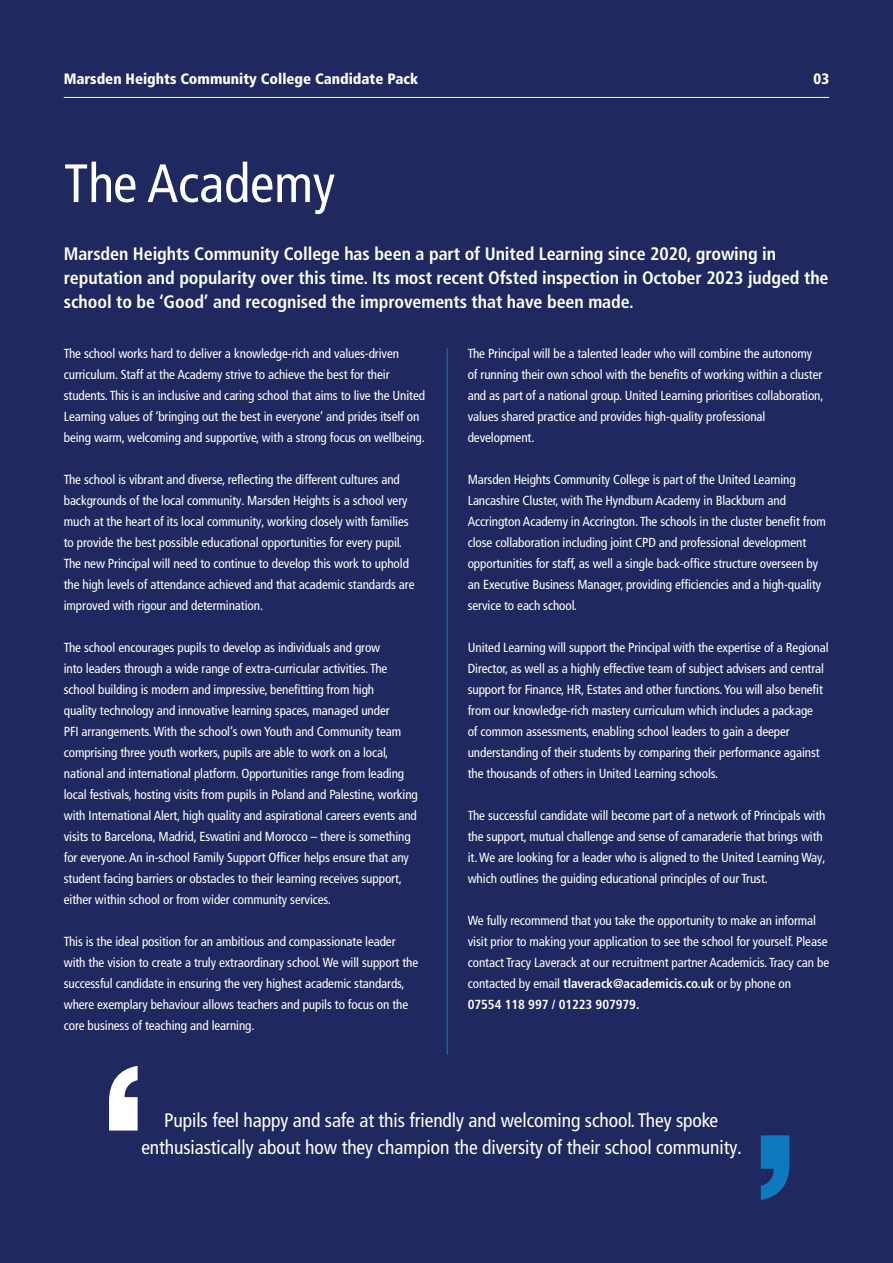
<style>
.page{position:relative;width:893px;height:1263px;background:#20295f}
.page>*{position:absolute;margin:0;border:0;box-sizing:border-box;transform-origin:0 0}
.t1{font:condensed 54px "Frutiger LT Pro";color:#fff}
.Pull_Quote{font:condensed 19.5px/27px "Frutiger LT Pro";letter-spacing:-.005em;color:#fff;text-align:center}
.t2{font:700 condensed 18px/24px "Frutiger LT Pro";letter-spacing:-.005em;color:#fff}
.t3{font:900 condensed 15px "Frutiger LT Pro";color:#fff}
.t4{font:condensed 13.2px/21px "Frutiger LT Pro";letter-spacing:-.005em;color:#fff}
.s1{font-weight:700}
</style>
<div class="page">
<hr style="left:64px;top:97px;width:765px;height:1px;background:#fff">
<hr style="left:447px;top:348px;width:1px;height:707px;background:#0e7abd">
<svg style="left:109px;top:1066px;width:29px;height:64px"></svg>
<svg style="left:761px;top:1135px;width:28px;height:65px"></svg>
<p class="t3" style="left:64px;top:70px;width:356px">Marsden Heights Community College Candidate Pack</p>
<p class="t3" style="left:814px;top:70px;width:17px">03</p>
<p class="t1" style="left:64px;top:152px;width:272px">The Academy</p>
<p class="t2" style="left:64px;top:242px;width:766px">Marsden Heights Community College has been a part of United Learning since 2020, growing in reputation and popularity over this time. Its most recent Ofsted inspection in October 2023 judged the school to be ‘Good’ and recognised the improvements that have been made.</p>
<p class="t4" style="left:64px;top:343px;width:363px">The school works hard to deliver a knowledge-rich and values-driven curriculum. Staff at the Academy strive to achieve the best for their students. This is an inclusive and caring school that aims to live the United Learning values of ‘bringing out the best in everyone’ and prides itself on being warm, welcoming and supportive, with a strong focus on wellbeing.</p>
<p class="t4" style="left:64px;top:469px;width:352px">The school is vibrant and diverse, reflecting the different cultures and backgrounds of the local community. Marsden Heights is a school very much at the heart of its local community, working closely with families to provide the best possible educational opportunities for every pupil.<br>The new Principal will need to continue to develop this work to uphold the high levels of attendance achieved and that academic standards are improved with rigour and determination.</p>
<p class="t4" style="left:64px;top:637px;width:356px">The school encourages pupils to develop as individuals and grow<br>into leaders through a wide range of extra-curricular activities. The school building is modern and impressive, benefitting from high<br>quality technology and innovative learning spaces, managed under<br>PFI arrangements. With the school’s own Youth and Community team comprising three youth workers, pupils are able to work on a local, national and international platform. Opportunities range from leading local festivals, hosting visits from pupils in Poland and Palestine, working with International Alert, high quality and aspirational careers events and visits to Barcelona, Madrid, Eswatini and Morocco – there is something for everyone. An in-school Family Support Officer helps ensure that any student facing barriers or obstacles to their learning receives support, either within school or from wider community services.</p>
<p class="t4" style="left:64px;top:931px;width:356px">This is the ideal position for an ambitious and compassionate leader with the vision to create a truly extraordinary school.We will support the successful candidate in ensuring the very highest academic standards, where exemplary behaviour allows teachers and pupils to focus on the core business of teaching and learning.</p>
<p class="t4" style="left:468px;top:343px;width:357px">The Principal will be a talented leader who will combine the autonomy of running their own school with the benefits of working within a cluster and as part of a national group. United Learning prioritises collaboration, values shared practice and provides high-quality professional development.</p>
<p class="t4" style="left:468px;top:469px;width:360px">Marsden Heights Community College is part of the United Learning Lancashire Cluster, with The Hyndburn Academy in Blackburn and Accrington Academy in Accrington. The schools in the cluster benefit from close collaboration including joint CPD and professional development opportunities for staff, as well a single back-office structure overseen by an Executive Business Manager, providing efficiencies and a high-quality service to each school.</p>
<p class="t4" style="left:468px;top:637px;width:362px">United Learning will support the Principal with the expertise of a Regional Director, as well as a highly effective team of subject advisers and central support for Finance, HR, Estates and other functions. You will also benefit from our knowledge-rich mastery curriculum which includes a package<br>of common assessments, enabling school leaders to gain a deeper understanding of their students by comparing their performance against the thousands of others in United Learning schools.</p>
<p class="t4" style="left:468px;top:805px;width:359px">The successful candidate will become part of a network of Principals with the support, mutual challenge and sense of camaraderie that brings with it.We are looking for a leader who is aligned to the United Learning Way, which outlines the guiding educational principles of our Trust.</p>
<p class="t4" style="left:468px;top:910px;width:363px">We fully recommend that you take the opportunity to make an informal visit prior to making your application to see the school for yourself. Please contact Tracy Laverack at our recruitment partner Academicis. Tracy can be contacted by email <span class="s1">tlaverack@academicis.co.uk</span> or by phone on<br><span class="s1">07554 118 997 / 01223 907979.</span></p>
<p class="Pull_Quote" style="left:141px;top:1107px;width:602px">Pupils feel happy and safe at this friendly and welcoming school. They spoke enthusiastically about how they champion the diversity of their school community.</p>
</div>
